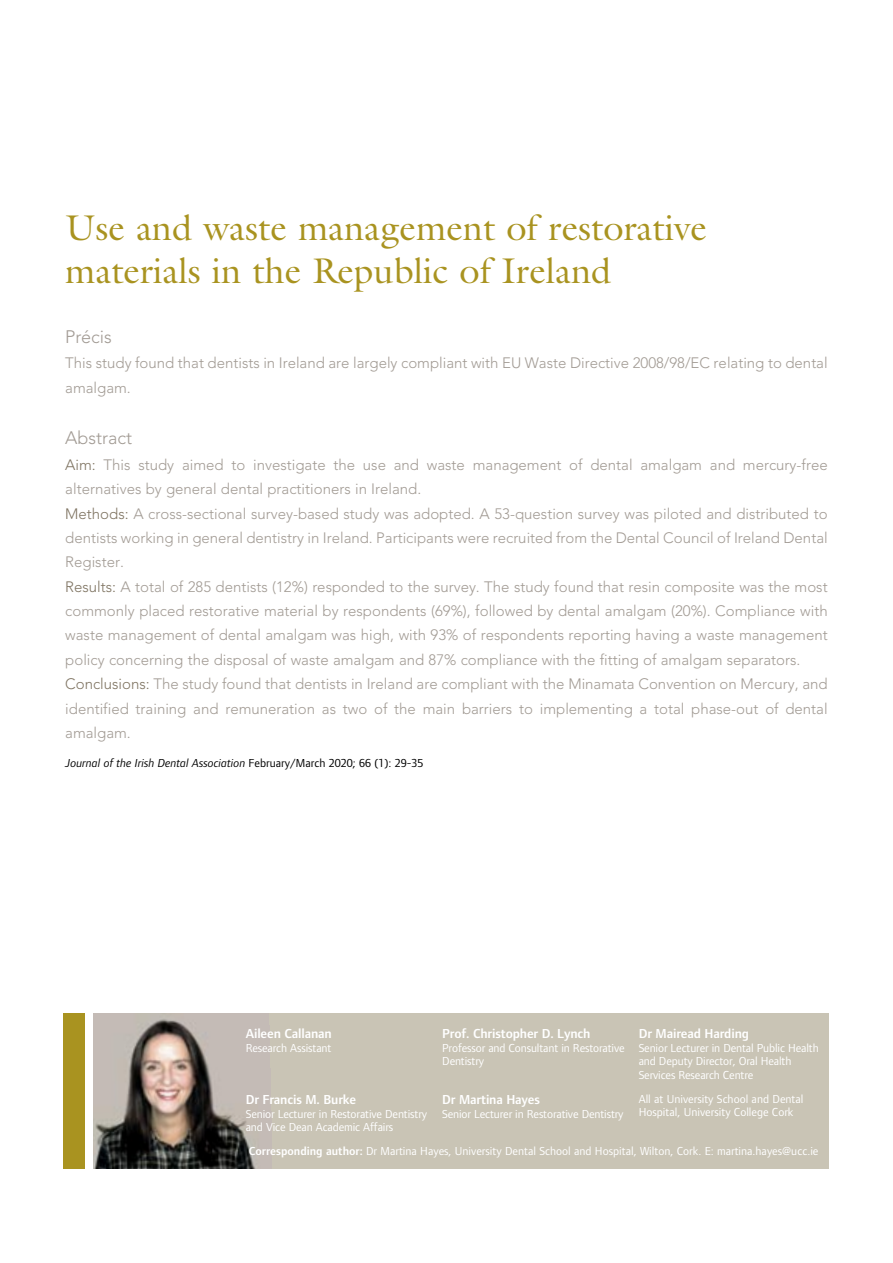
<style>
.page{position:relative;width:893px;height:1263px;background:#fff}
.page>*{position:absolute;margin:0;border:0;box-sizing:border-box;transform-origin:0 0}
.t1{font:36px/43.2px "Galliard";color:#a99320}
.t2{font:300 18px "Avenir";color:#a29b94}
.t3{font:300 15px/24.3px "Avenir";color:#a29b94;text-align:justify}
.t4{font:600 13.5px "Foundry Form Sans";letter-spacing:-.01em;color:#fff}
.t5{font:12px/13.5px "Foundry Form Sans";letter-spacing:-.01em;color:#fff}
.t6{font:italic 12px "Foundry Form Sans";color:#000}
.s1{color:#7f7462}
.s2{font-style:normal}
.s3{font-weight:600}
</style>
<div class="page">
<div style="left:94px;top:1013px;width:735px;height:156px;background:#c9c4b5"></div>
<img style="left:94px;top:1013px;width:166px;height:156px">
<div style="left:64px;top:1013px;width:21px;height:156px;background:#a99320"></div>
<p class="t1" style="left:65px;top:210px;width:643px">Use and waste management of restorative materials in the Republic of Ireland</p>
<p class="t2" style="left:65px;top:329px;width:48px">Précis</p>
<p class="t3" style="left:65px;top:352px;width:764px">This study found that dentists in Ireland are largely compliant with EU Waste Directive 2008/98/EC relating to dental amalgam.</p>
<p class="t2" style="left:65px;top:431px;width:68px">Abstract</p>
<p class="t3" style="left:65px;top:454px;width:764px"><span class="s1">Aim:</span> This study aimed to investigate the use and waste management of dental amalgam and mercury-free alternatives by general dental practitioners in Ireland.</p>
<p class="t3" style="left:65px;top:502px;width:764px"><span class="s1">Methods:</span> A cross-sectional survey-based study was adopted. A 53-question survey was piloted and distributed to dentists working in general dentistry in Ireland. Participants were recruited from the Dental Council of Ireland Dental Register.</p>
<p class="t3" style="left:65px;top:575px;width:764px"><span class="s1">Results:</span> A total of 285 dentists (12%) responded to the survey. The study found that resin composite was the most commonly placed restorative material by respondents (69%), followed by dental amalgam (20%). Compliance with waste management of dental amalgam was high, with 93% of respondents reporting having a waste management policy concerning the disposal of waste amalgam and 87% compliance with the fitting of amalgam separators.</p>
<p class="t3" style="left:65px;top:673px;width:764px"><span class="s1">Conclusions:</span> The study found that dentists in Ireland are compliant with the Minamata Convention on Mercury, and identified training and remuneration as two of the main barriers to implementing a total phase-out of dental amalgam.</p>
<p class="t6" style="left:65px;top:758px;width:360px">Journal of the Irish Dental Association <span class="s2">February/March 2020; 66 (1): 29-35</span></p>
<p class="t4" style="left:246px;top:1028px;width:88px">Aileen Callanan</p>
<p class="t5" style="left:246px;top:1042px;width:87px">Research Assistant</p>
<p class="t4" style="left:442px;top:1028px;width:150px">Prof. Christopher D. Lynch</p>
<p class="t5" style="left:442px;top:1042px;width:184px">Professor and Consultant in Restorative<br>Dentistry</p>
<p class="t4" style="left:639px;top:1028px;width:112px">Dr Mairead Harding</p>
<p class="t5" style="left:639px;top:1042px;width:182px">Senior Lecturer in Dental Public Health and Deputy Director, Oral Health<br>Services Research Centre</p>
<p class="t5" style="left:639px;top:1093px;width:166px">All at University School and Dental<br>Hospital, University College Cork</p>
<p class="t5" style="left:249px;top:1145px;width:571px"><span class="s3">Corresponding author:</span> Dr Martina Hayes, University Dental School and Hospital, Wilton, Cork. E: martina.hayes@ucc.ie</p>
<p class="t4" style="left:246px;top:1094px;width:112px">Dr Francis M. Burke</p>
<p class="t5" style="left:246px;top:1108px;width:183px">Senior Lecturer in Restorative Dentistry and Vice Dean Academic Affairs</p>
<p class="t4" style="left:442px;top:1094px;width:99px">Dr Martina Hayes</p>
<p class="t5" style="left:442px;top:1108px;width:183px">Senior Lecturer in Restorative Dentistry</p>
</div>
